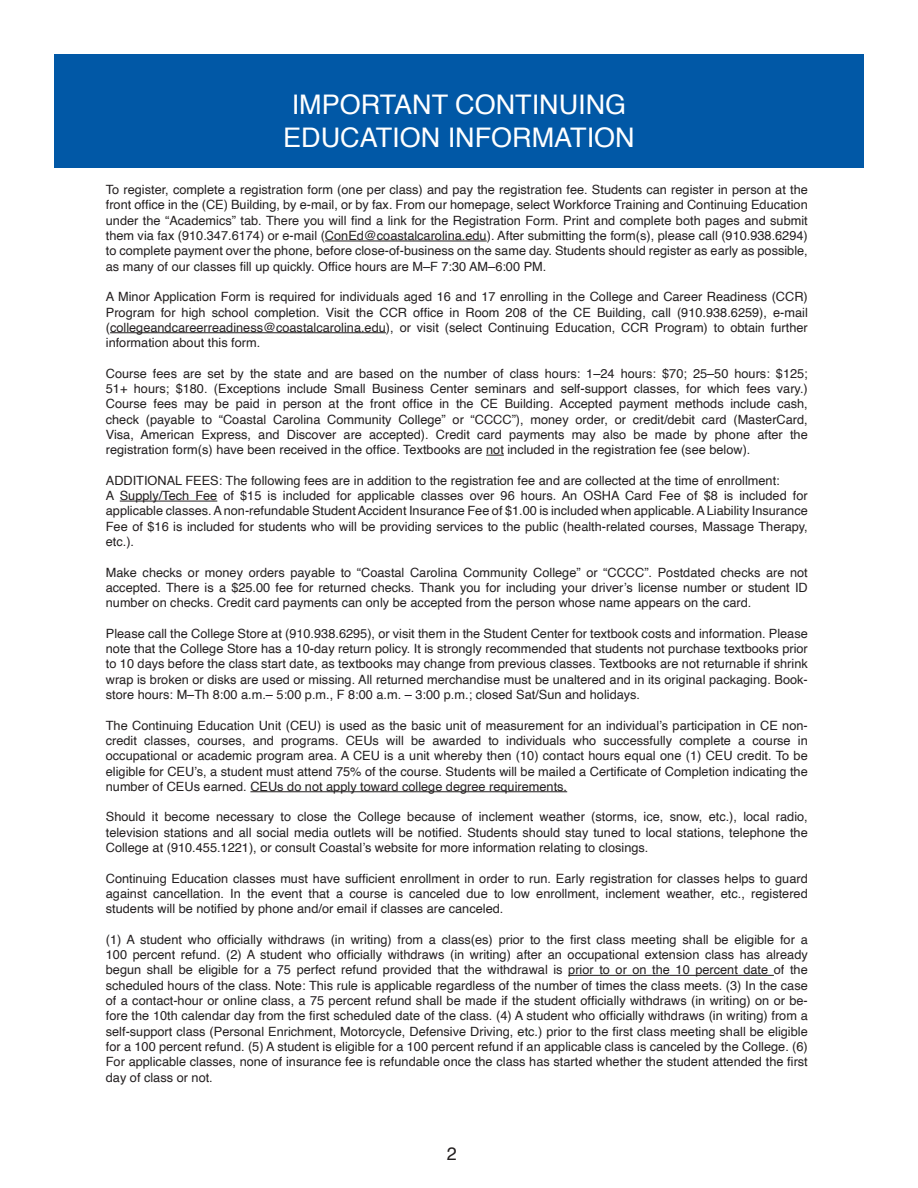
<style>
.page{position:relative;width:918px;height:1188px;background:#fff}
.page>*{position:absolute;margin:0;border:0;box-sizing:border-box;transform-origin:0 0}
.t1{font:27px/32.4px "Helvetica";color:#fff;text-align:center}
.t2{font:18px "Helvetica";color:#231f20}
.t3{font:12.75px/15.3px "Helvetica";color:#231f20;text-align:justify}
</style>
<div class="page">
<div style="left:54px;top:54px;width:810px;height:114px;background:#0158a6"></div>
<hr style="left:325px;top:241px;width:162px;height:1px;background:#231f20">
<hr style="left:110px;top:332px;width:276px;height:1px;background:#231f20">
<svg style="left:486px;top:455px;width:18px;height:1px"></svg>
<hr style="left:120px;top:501px;width:97px;height:1px;background:#231f20">
<hr style="left:250px;top:791px;width:317px;height:1px;background:#231f20">
<hr style="left:568px;top:975px;width:206px;height:1px;background:#231f20">
<h1 class="t1" style="left:283px;top:89px;width:353px">IMPORTANT CONTINUING<br>EDUCATION INFORMATION</h1>
<p class="t3" style="left:106px;top:182px;width:704px">To register, complete a registration form (one per class) and pay the registration fee. Students can register in person at the front office in the (CE) Building, by e-mail, or by fax. From our homepage, select Workforce Training and Continuing Education under the “Academics” tab. There you will find a link for the Registration Form. Print and complete both pages and submit them via fax (910.347.6174) or e-mail (ConEd@coastalcarolina.edu). After submitting the form(s), please call (910.938.6294) to complete payment over the phone, before close-of-business on the same day. Students should register as early as possible, as many of our classes fill up quickly. Office hours are M–F 7:30 AM–6:00 PM.</p>
<p class="t3" style="left:106px;top:289px;width:703px">A Minor Application Form is required for individuals aged 16 and 17 enrolling in the College and Career Readiness (CCR)<br>Program for high school completion. Visit the CCR office in Room 208 of the CE Building, call (910.938.6259), e-mail (collegeandcareerreadiness@coastalcarolina.edu), or visit (select Continuing Education, CCR Program) to obtain further information about this form.</p>
<p class="t3" style="left:106px;top:366px;width:704px">Course fees are set by the state and are based on the number of class hours: 1–24 hours: $70; 25–50 hours: $125; 51+ hours; $180. (Exceptions include Small Business Center seminars and self-support classes, for which fees vary.)<br>Course fees may be paid in person at the front office in the CE Building. Accepted payment methods include cash, check (payable to “Coastal Carolina Community College” or “CCCC”), money order, or credit/debit card (MasterCard, Visa, American Express, and Discover are accepted). Credit card payments may also be made by phone after the registration form(s) have been received in the office. Textbooks are not included in the registration fee (see below).</p>
<p class="t3" style="left:106px;top:473px;width:703px;text-align:left">ADDITIONAL FEES: The following fees are in addition to the registration fee and are collected at the time of enrollment:<br>A Supply/Tech Fee of $15 is included for applicable classes over 96 hours. An OSHA Card Fee of $8 is included for applicable classes. A non-refundable Student Accident Insurance Fee of $1.00 is included when applicable. A Liability Insurance Fee of $16 is included for students who will be providing services to the public (health-related courses, Massage Therapy, etc.).</p>
<p class="t3" style="left:106px;top:565px;width:703px">Make checks or money orders payable to “Coastal Carolina Community College” or “CCCC”. Postdated checks are not accepted. There is a $25.00 fee for returned checks. Thank you for including your driver’s license number or student ID number on checks. Credit card payments can only be accepted from the person whose name appears on the card.</p>
<p class="t3" style="left:106px;top:626px;width:704px">Please call the College Store at (910.938.6295), or visit them in the Student Center for textbook costs and information. Please note that the College Store has a 10-day return policy. It is strongly recommended that students not purchase textbooks prior to 10 days before the class start date, as textbooks may change from previous classes. Textbooks are not returnable if shrink wrap is broken or disks are used or missing. All returned merchandise must be unaltered and in its original packaging. Book&shy;store hours: M–Th 8:00 a.m.– 5:00 p.m., F 8:00 a.m. – 3:00 p.m.; closed Sat/Sun and holidays.</p>
<p class="t3" style="left:106px;top:718px;width:703px">The Continuing Education Unit (CEU) is used as the basic unit of measurement for an individual’s participation in CE non&shy;credit classes, courses, and programs. CEUs will be awarded to individuals who successfully complete a course in occupational or academic program area. A CEU is a unit whereby then (10) contact hours equal one (1) CEU credit. To be eligible for CEU’s, a student must attend 75% of the course. Students will be mailed a Certificate of Completion indicating the number of CEUs earned. CEUs do not apply toward college degree requirements.</p>
<p class="t3" style="left:106px;top:810px;width:703px">Should it become necessary to close the College because of inclement weather (storms, ice, snow, etc.), local radio, television stations and all social media outlets will be notified. Students should stay tuned to local stations, telephone the College at (910.455.1221), or consult Coastal’s website for more information relating to closings.</p>
<p class="t3" style="left:106px;top:871px;width:703px">Continuing Education classes must have sufficient enrollment in order to run. Early registration for classes helps to guard against cancellation. In the event that a course is canceled due to low enrollment, inclement weather, etc., registered students will be notified by phone and/or email if classes are canceled.</p>
<p class="t3" style="left:106px;top:932px;width:703px">(1) A student who officially withdraws (in writing) from a class(es) prior to the first class meeting shall be eligible for a 100 percent refund. (2) A student who officially withdraws (in writing) after an occupational extension class has already begun shall be eligible for a 75 perfect refund provided that the withdrawal is prior to or on the 10 percent date of the scheduled hours of the class. Note: This rule is applicable regardless of the number of times the class meets. (3) In the case of a contact-hour or online class, a 75 percent refund shall be made if the student officially withdraws (in writing) on or be&shy;fore the 10th calendar day from the first scheduled date of the class. (4) A student who officially withdraws (in writing) from a self-support class (Personal Enrichment, Motorcycle, Defensive Driving, etc.) prior to the first class meeting shall be eligible for a 100 percent refund. (5) A student is eligible for a 100 percent refund if an applicable class is canceled by the College. (6)<br>For applicable classes, none of insurance fee is refundable once the class has started whether the student attended the first day of class or not.</p>
<h2 class="t2" style="left:447px;top:1140px;width:12px">2</h2>
</div>
